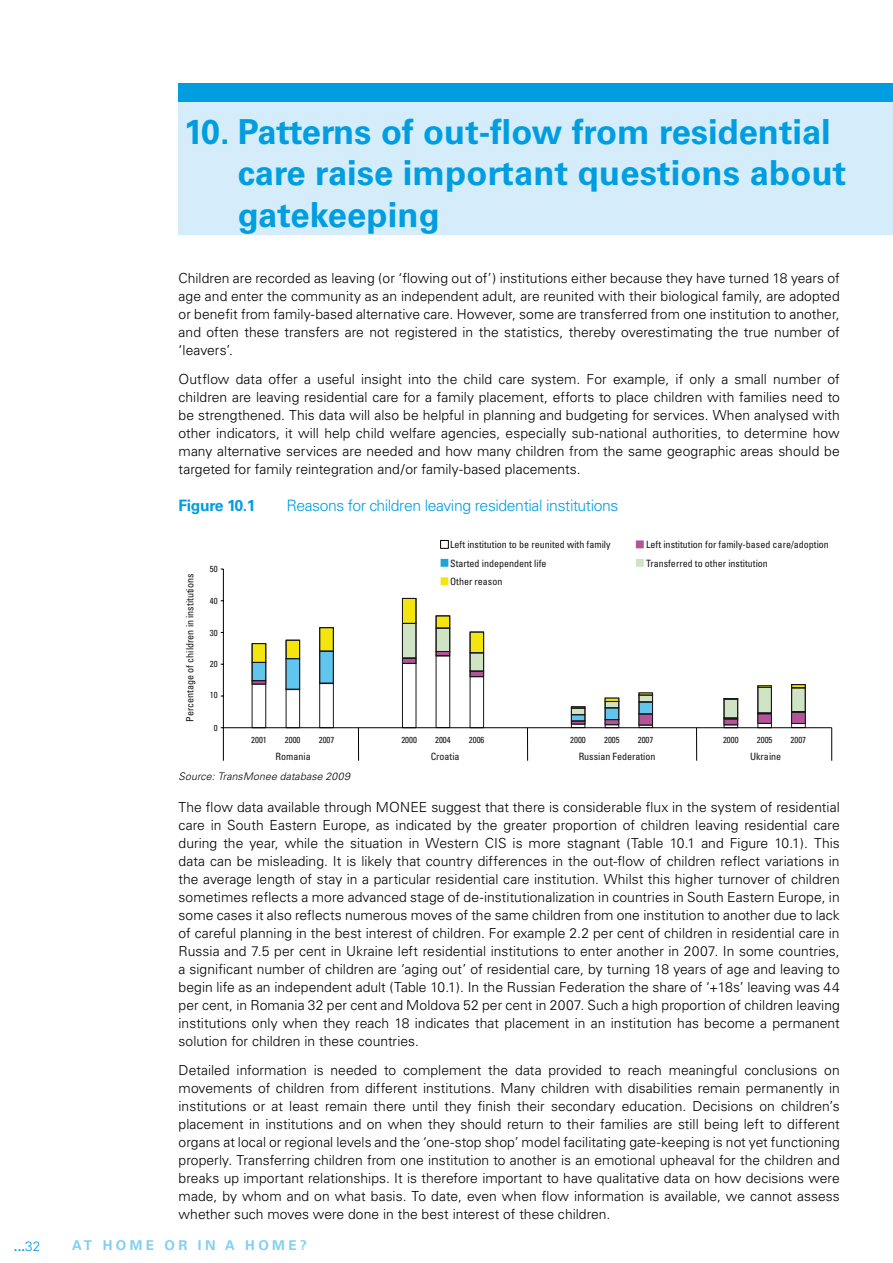
<style>
.page{position:relative;width:893px;height:1263px;background:#fff}
.page>*{position:absolute;margin:0;border:0;box-sizing:border-box;transform-origin:0 0}
.t1{font:700 34.5px/41.4px "Univers";color:#009ee0}
.t2{font:300 15.75px "Univers";letter-spacing:-.025em;color:#009ee0}
.t3{font:700 15.75px "Univers";letter-spacing:-.025em;color:#009ee0}
.t4{font:300 13.8px/18px "Univers";color:#000;text-align:justify}
.t5{font:700 13.5px "Univers";color:#83d0f0}
.t6{font:700 13.5px "Univers";color:#009ee0}
.t7{font:italic 300 10.5px "Univers";letter-spacing:.015em;color:#000}
.t8{font:condensed 10.05px/18.5px "Univers";color:#191619}
.t9{font:condensed 8.85px "Univers";color:#191619}
.s1{font-weight:300}
</style>
<div class="page">
<div style="left:179px;top:84px;width:714px;height:18px;background:#009ee0"></div>
<div style="left:179px;top:102px;width:714px;height:133px;background:#d5edfa"></div>
<svg style="left:252px;top:643px;width:14px;height:84px"></svg>
<svg style="left:286px;top:640px;width:14px;height:87px"></svg>
<svg style="left:319px;top:627px;width:15px;height:100px"></svg>
<svg style="left:402px;top:598px;width:14px;height:129px"></svg>
<svg style="left:436px;top:615px;width:14px;height:112px"></svg>
<svg style="left:470px;top:632px;width:14px;height:95px"></svg>
<svg style="left:571px;top:706px;width:14px;height:21px"></svg>
<svg style="left:605px;top:698px;width:14px;height:29px"></svg>
<svg style="left:639px;top:693px;width:14px;height:34px"></svg>
<svg style="left:724px;top:698px;width:14px;height:29px"></svg>
<svg style="left:757px;top:685px;width:15px;height:42px"></svg>
<svg style="left:791px;top:684px;width:15px;height:43px"></svg>
<hr style="left:223px;top:569px;width:1px;height:159px;background:#000">
<hr style="left:223px;top:727px;width:609px;height:1px;background:#000">
<hr style="left:223px;top:728px;width:1px;height:33px;background:#000">
<hr style="left:831px;top:728px;width:1px;height:33px;background:#000">
<hr style="left:358px;top:728px;width:1px;height:33px;background:#000">
<hr style="left:527px;top:728px;width:1px;height:33px;background:#000">
<hr style="left:696px;top:728px;width:1px;height:33px;background:#000">
<svg style="left:440px;top:540px;width:9px;height:9px"></svg>
<svg style="left:636px;top:540px;width:8px;height:8px"></svg>
<svg style="left:441px;top:559px;width:7px;height:8px"></svg>
<svg style="left:636px;top:559px;width:8px;height:8px"></svg>
<svg style="left:441px;top:577px;width:7px;height:8px"></svg>
<h1 class="t1" style="left:238px;top:111px;width:610px;text-indent:-54px">10. Patterns of out-flow from residential care raise important questions about gatekeeping</h1>
<p class="t4" style="left:179px;top:269px;width:663px">Children are recorded as leaving (or ‘flowing out of’) institutions either because they have turned 18 years of age and enter the community as an independent adult, are reunited with their biological family, are adopted or benefit from family-based alternative care. However, some are transferred from one institution to another, and often these transfers are not registered in the statistics, thereby overestimating the true number of ‘leavers’.</p>
<p class="t4" style="left:179px;top:370px;width:663px">Outflow data offer a useful insight into the child care system. For example, if only a small number of children are leaving residential care for a family placement, efforts to place children with families need to be strengthened. This data will also be helpful in planning and budgeting for services. When analysed with other indicators, it will help child welfare agencies, especially sub-national authorities, to determine how many alternative services are needed and how many children from the same geographic areas should be targeted for family reintegration and/or family-based placements.</p>
<p class="t3" style="left:179px;top:496px;width:78px">Figure 10.1</p>
<p class="t2" style="left:287px;top:495px;width:333px">Reasons for children leaving residential institutions</p>
<p class="t8" style="left:181px;top:722px;width:149px;rotate:-90deg">Percentage of children in institutions</p>
<p class="t9" style="left:210px;top:563px;width:9px">50</p>
<p class="t9" style="left:210px;top:595px;width:9px">40</p>
<p class="t9" style="left:210px;top:627px;width:9px">30</p>
<p class="t9" style="left:210px;top:658px;width:9px">20</p>
<p class="t9" style="left:210px;top:690px;width:9px">10</p>
<p class="t9" style="left:214px;top:722px;width:5px">0</p>
<p class="t8" style="left:450px;top:535px;width:162px">Left institution to be reunited with family<br>Started independent life<br>Other reason</p>
<p class="t8" style="left:646px;top:535px;width:184px">Left institution for family-based care/adoption<br>Transferred to other institution</p>
<p class="t9" style="left:251px;top:734px;width:17px">2001</p>
<p class="t9" style="left:285px;top:734px;width:17px">2000</p>
<p class="t9" style="left:319px;top:734px;width:17px">2007</p>
<p class="t9" style="left:401px;top:734px;width:17px">2000</p>
<p class="t9" style="left:435px;top:734px;width:17px">2004</p>
<p class="t9" style="left:469px;top:734px;width:17px">2006</p>
<p class="t9" style="left:570px;top:734px;width:17px">2000</p>
<p class="t9" style="left:604px;top:734px;width:17px">2005</p>
<p class="t9" style="left:638px;top:734px;width:17px">2007</p>
<p class="t9" style="left:723px;top:734px;width:17px">2000</p>
<p class="t9" style="left:757px;top:734px;width:17px">2005</p>
<p class="t9" style="left:791px;top:734px;width:17px">2007</p>
<p class="t8" style="left:276px;top:747px;width:37px">Romania</p>
<p class="t8" style="left:431px;top:747px;width:30px">Croatia</p>
<p class="t8" style="left:579px;top:747px;width:78px">Russian Federation</p>
<p class="t8" style="left:750px;top:747px;width:33px">Ukraine</p>
<p class="t7" style="left:179px;top:769px;width:173px">Source: TransMonee database 2009</p>
<p class="t4" style="left:179px;top:798px;width:663px">The flow data available through MONEE suggest that there is considerable flux in the system of residential care in South Eastern Europe, as indicated by the greater proportion of children leaving residential care during the year, while the situation in Western CIS is more stagnant (Table 10.1 and Figure 10.1). This data can be misleading. It is likely that country differences in the out-flow of children reflect variations in the average length of stay in a particular residential care institution. Whilst this higher turnover of children sometimes reflects a more advanced stage of de-institutionalization in countries in South Eastern Europe, in some cases it also reflects numerous moves of the same children from one institution to another due to lack of careful planning in the best interest of children. For example 2.2 per cent of children in residential care in Russia and 7.5 per cent in Ukraine left residential institutions to enter another in 2007. In some countries, a significant number of children are ‘aging out’ of residential care, by turning 18 years of age and leaving to begin life as an independent adult (Table 10.1). In the Russian Federation the share of ‘+18s’ leaving was 44 per cent, in Romania 32 per cent and Moldova 52 per cent in 2007. Such a high proportion of children leaving institutions only when they reach 18 indicates that placement in an institution has become a permanent solution for children in these countries.</p>
<p class="t4" style="left:179px;top:1061px;width:663px">Detailed information is needed to complement the data provided to reach meaningful conclusions on movements of children from different institutions. Many children with disabilities remain permanently in institutions or at least remain there until they finish their secondary education. Decisions on children’s placement in institutions and on when they should return to their families are still being left to different organs at local or regional levels and the ‘one-stop shop’ model facilitating gate-keeping is not yet functioning properly. Transferring children from one institution to another is an emotional upheaval for the children and breaks up important relationships. It is therefore important to have qualitative data on how decisions were made, by whom and on what basis. To date, even when flow information is available, we cannot assess whether such moves were done in the best interest of these children.</p>
<p class="t6" style="left:14px;top:1238px;width:28px">...<span class="s1">32</span></p>
<p class="t5" style="left:72px;top:1237px;width:57px">At home</p>
<p class="t5" style="left:165px;top:1237px;width:12px">or</p>
<p class="t5" style="left:198px;top:1237px;width:9px">in</p>
<p class="t5" style="left:225px;top:1237px;width:47px">a home</p>
<p class="t5" style="left:300px;top:1237px;width:8px">?</p>
</div>
